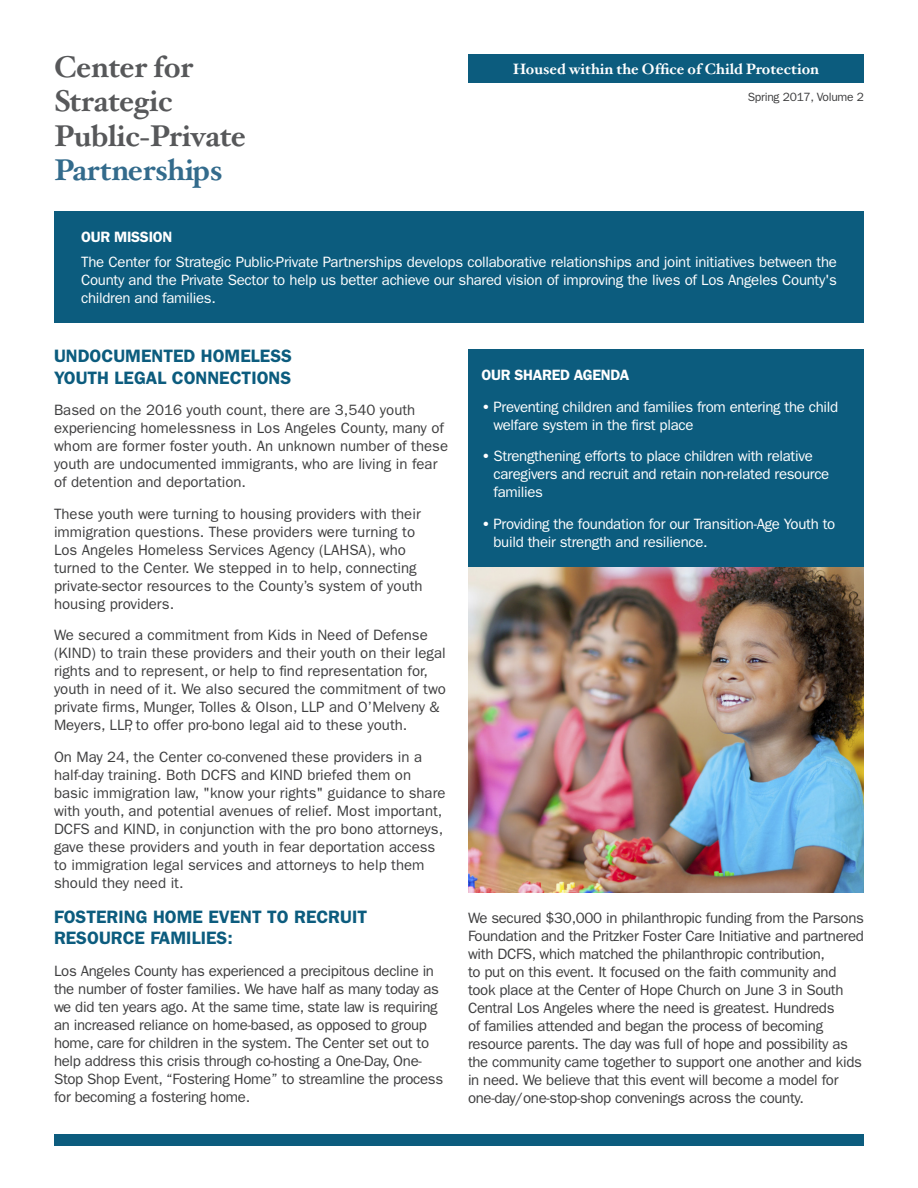
<style>
.page{position:relative;width:918px;height:1188px;background:#fff}
.page>*{position:absolute;margin:0;border:0;box-sizing:border-box;transform-origin:0 0}
.t1{font:700 30px/34.5px "Hoefler Text";letter-spacing:-.01em;color:#57585a}
.t2{font:700 30px "Hoefler Text";letter-spacing:-.01em;color:#336b8c}
.t3{font:600 18px/21.6px "ITC Franklin Gothic Std";color:#0c5c7e}
.t4{font:15px/18px "ITC Franklin Gothic Std";color:#3e3e3f}
.t5{font:15px/18px "ITC Franklin Gothic Std";letter-spacing:-.02em;color:#3e3e3f}
.t6{font:15px/18px "ITC Franklin Gothic Std";letter-spacing:-.02em;color:#fff}
.t7{font:700 15px "Hoefler Text";color:#fff}
.t8{font:600 15px "ITC Franklin Gothic Std";letter-spacing:-.02em;color:#fff}
.t9{font:12px "ITC Franklin Gothic Std";letter-spacing:-.02em;color:#3e3e3f}
.s1{font-weight:600}
</style>
<div class="page">
<div style="left:54px;top:1134px;width:810px;height:12px;background:#0c5c7e"></div>
<div style="left:468px;top:350px;width:396px;height:217px;background:#0c5c7e"></div>
<div style="left:468px;top:54px;width:396px;height:28px;background:#0c5c7e"></div>
<img style="left:468px;top:567px;width:396px;height:325px">
<div style="left:54px;top:211px;width:810px;height:112px;background:#0c5c7e"></div>
<h1 class="t1" style="left:54px;top:50px;width:194px">Center for<br>Strategic<br>Public-Private</h1>
<h1 class="t2" style="left:54px;top:152px;width:170px">Partnerships</h1>
<p class="t7" style="left:513px;top:60px;width:308px">Housed within the Office of Child Protection</p>
<p class="t9" style="left:748px;top:90px;width:118px">Spring 2017, Volume 2</p>
<p class="t8" style="left:81px;top:228px;width:93px">OUR MISSION</p>
<p class="t6" style="left:81px;top:253px;width:757px;text-align:justify">The Center for Strategic Public-Private Partnerships develops collaborative relationships and joint initiatives between the County and the Private Sector to help us better achieve our shared vision of improving the lives of Los Angeles County's children and families.</p>
<p class="t3" style="left:54px;top:345px;width:239px">UNDOCUMENTED HOMELESS<br>YOUTH LEGAL CONNECTIONS</p>
<p class="t4" style="left:54px;top:401px;width:396px">Based on the 2016 youth count, there are 3,540 youth experiencing homelessness in Los Angeles County, many of whom are former foster youth. An unknown number of these youth are undocumented immigrants, who are living in fear of detention and deportation.</p>
<p class="t4" style="left:54px;top:505px;width:370px">These youth were turning to housing providers with their immigration questions. These providers were turning to Los Angeles Homeless Services Agency (LAHSA), who turned to the Center. We stepped in to help, connecting private-sector resources to the County’s system of youth housing providers.</p>
<p class="t4" style="left:54px;top:626px;width:394px">We secured a commitment from Kids in Need of Defense (KIND) to train these providers and their youth on their legal rights and to represent, or help to find representation for, youth in need of it. We also secured the commitment of two private firms, Munger, Tolles &amp; Olson, LLP and O’Melveny &amp; Meyers, LLP, to offer pro-bono legal aid to these youth.</p>
<p class="t4" style="left:54px;top:748px;width:393px">On May 24, the Center co-convened these providers in a half-day training. Both DCFS and KIND briefed them on basic immigration law, "know your rights" guidance to share with youth, and potential avenues of relief. Most important, DCFS and KIND, in conjunction with the pro bono attorneys, gave these providers and youth in fear deportation access to immigration legal services and attorneys to help them should they need it.</p>
<p class="t3" style="left:54px;top:906px;width:315px">FOSTERING HOME EVENT TO RECRUIT<br>RESOURCE FAMILIES:</p>
<p class="t5" style="left:54px;top:962px;width:391px">Los Angeles County has experienced a precipitous decline in the number of foster families. We have half as many today as we did ten years ago. At the same time, state law is requiring an increased reliance on home-based, as opposed to group home, care for children in the system. The Center set out to help address this crisis through co-hosting a One-Day, One-Stop Shop Event, “Fostering Home” to streamline the process for becoming a fostering home.</p>
<p class="t8" style="left:482px;top:366px;width:149px">OUR SHARED AGENDA</p>
<p class="t6" style="left:494px;top:398px;width:346px;text-indent:-12px"><span class="s1">•</span> Preventing children and families from entering the child welfare system in the first place</p>
<p class="t6" style="left:494px;top:447px;width:337px;text-indent:-12px"><span class="s1">•</span> Strengthening efforts to place children with relative caregivers and recruit and retain non-related resource families</p>
<p class="t6" style="left:494px;top:515px;width:343px;text-indent:-12px"><span class="s1">•</span> Providing the foundation for our Transition-Age Youth to build their strength and resilience.</p>
<p class="t5" style="left:468px;top:909px;width:397px">We secured $30,000 in philanthropic funding from the Parsons Foundation and the Pritzker Foster Care Initiative and partnered with DCFS, which matched the philanthropic contribution,<br>to put on this event. It focused on the faith community and took place at the Center of Hope Church on June 3 in South Central Los Angeles where the need is greatest. Hundreds<br>of families attended and began the process of becoming resource parents. The day was full of hope and possibility as the community came together to support one another and kids in need. We believe that this event will become a model for one-day/one-stop-shop convenings across the county.</p>
</div>
